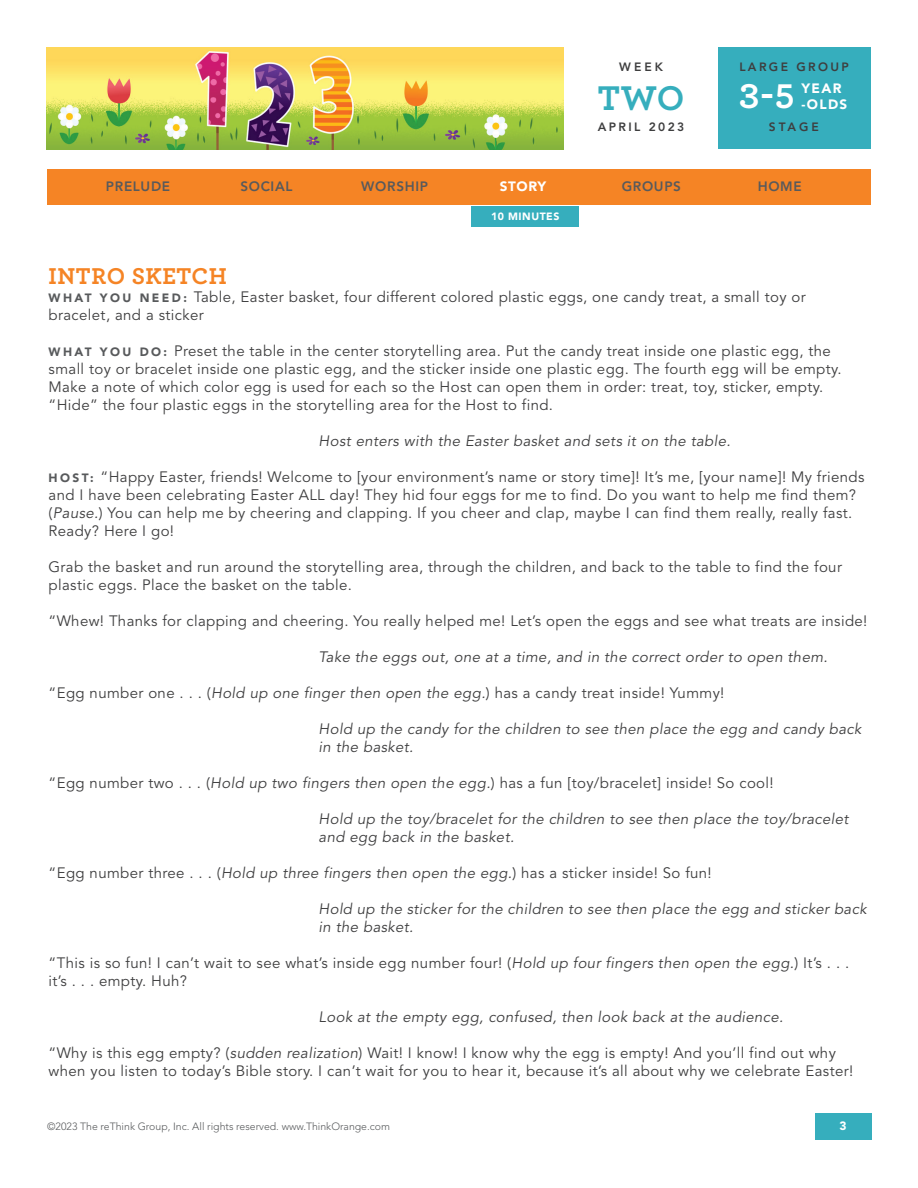
<style>
.page{position:relative;width:918px;height:1188px;background:#fff}
.page>*{position:absolute;margin:0;border:0;box-sizing:border-box;transform-origin:0 0}
.t1{font:700 36px "Archer Pro";color:#36aebd}
.t2{font:700 36px "Archer Pro";color:#fff}
.t3{font:700 24px "Archer Pro";letter-spacing:.025em;color:#f58425}
.t4{font:15px/18px "Avenir LT Std";letter-spacing:.025em;color:#3e3e3f}
.t5{font:italic 15px/18px "Avenir LT Std";letter-spacing:.025em;color:#3e3e3f}
.t6{font:800 13.5px "Avenir LT Std";letter-spacing:.05em;color:#585a5c}
.t7{font:900 13.5px/16.2px "Avenir LT Std";letter-spacing:.1em;color:#fff}
.t8{font:800 12px "Avenir LT Std";letter-spacing:.2em;color:#3e3e3f}
.t9{font:900 12px "Avenir LT Std";color:#fff}
.t10{font:300 10.5px "Avenir LT Std";color:#585a5c}
.t11{font:900 10.5px "Avenir LT Std";letter-spacing:.05em;color:#fff}
.s1{font-weight:900;font-size:12px;color:#585a5c}
.s2{font-style:italic}
</style>
<div class="page">
<img style="left:46px;top:47px;width:518px;height:102px">
<div style="left:717px;top:47px;width:154px;height:102px;background:#36aebd"></div>
<div style="left:471px;top:206px;width:108px;height:20px;background:#36aebd"></div>
<div style="left:47px;top:170px;width:824px;height:36px;background:#f58425"></div>
<div style="left:815px;top:1113px;width:57px;height:27px;background:#36aebd"></div>
<p class="t8" style="left:619px;top:59px;width:45px">WEEK</p>
<h1 class="t1" style="left:598px;top:69px;width:88px">TWO</h1>
<p class="t8" style="left:598px;top:120px;width:88px">APRIL 2023</p>
<p class="t8" style="left:739px;top:59px;width:111px">LARGE GROUP</p>
<h1 class="t2" style="left:739px;top:68px;width:57px">3-5</h1>
<p class="t7" style="left:802px;top:80px;width:47px">YEAR -OLDS</p>
<p class="t8" style="left:769px;top:120px;width:52px">STAGE</p>
<p class="t6" style="left:106px;top:178px;width:66px">PRELUDE</p>
<p class="t6" style="left:240px;top:178px;width:54px">SOCIAL</p>
<p class="t6" style="left:361px;top:178px;width:68px">WORSHIP</p>
<p class="t7" style="left:500px;top:178px;width:48px">STORY</p>
<p class="t6" style="left:622px;top:178px;width:61px">GROUPS</p>
<p class="t6" style="left:758px;top:178px;width:46px">HOME</p>
<p class="t11" style="left:491px;top:210px;width:70px">10 MINUTES</p>
<h2 class="t3" style="left:49px;top:257px;width:180px">INTRO SKETCH</h2>
<p class="t4" style="left:49px;top:288px;width:759px"><span class="s1">W H AT Y O U N E E D :</span> Table, Easter basket, four different colored plastic eggs, one candy treat, a small toy or bracelet, and a sticker</p>
<p class="t4" style="left:49px;top:342px;width:794px"><span class="s1">W H AT Y O U D O :</span> Preset the table in the center storytelling area. Put the candy treat inside one plastic egg, the small toy or bracelet inside one plastic egg, and the sticker inside one plastic egg. The fourth egg will be empty.<br>Make a note of which color egg is used for each so the Host can open them in order: treat, toy, sticker, empty. “Hide” the four plastic eggs in the storytelling area for the Host to find.</p>
<p class="t5" style="left:319px;top:432px;width:414px">Host enters with the Easter basket and sets it on the table.</p>
<p class="t4" style="left:49px;top:468px;width:817px"><span class="s1">H O S T:</span> “Happy Easter, friends! Welcome to [your environment’s name or story time]! It’s me, [your name]! My friends and I have been celebrating Easter ALL day! They hid four eggs for me to find. Do you want to help me find them? (<span class="s2">Pause.</span>) You can help me by cheering and clapping. If you cheer and clap, maybe I can find them really, really fast.<br>Ready? Here I go!</p>
<p class="t4" style="left:49px;top:558px;width:795px">Grab the basket and run around the storytelling area, through the children, and back to the table to find the four plastic eggs. Place the basket on the table.</p>
<p class="t4" style="left:49px;top:612px;width:820px">“Whew! Thanks for clapping and cheering. You really helped me! Let’s open the eggs and see what treats are inside!</p>
<p class="t5" style="left:319px;top:648px;width:511px">Take the eggs out, one at a time, and in the correct order to open them.</p>
<p class="t4" style="left:49px;top:684px;width:677px">“Egg number one . . . (<span class="s2">Hold up one finger then open the egg.</span>) has a candy treat inside! Yummy!</p>
<p class="t5" style="left:319px;top:720px;width:544px">Hold up the candy for the children to see then place the egg and candy back in the basket.</p>
<p class="t4" style="left:49px;top:774px;width:727px">“Egg number two . . . (<span class="s2">Hold up two fingers then open the egg.</span>) has a fun [toy/bracelet] inside! So cool!</p>
<p class="t5" style="left:319px;top:810px;width:531px">Hold up the toy/bracelet for the children to see then place the toy/bracelet and egg back in the basket.</p>
<p class="t4" style="left:49px;top:864px;width:665px">“Egg number three . . . (<span class="s2">Hold up three fingers then open the egg.</span>) has a sticker inside! So fun!</p>
<p class="t5" style="left:319px;top:900px;width:550px">Hold up the sticker for the children to see then place the egg and sticker back in the basket.</p>
<p class="t4" style="left:49px;top:954px;width:802px">“This is so fun! I can’t wait to see what’s inside egg number four! (<span class="s2">Hold up four fingers then open the egg.</span>) It’s . . . it’s . . . empty. Huh?</p>
<p class="t5" style="left:319px;top:1008px;width:466px">Look at the empty egg, confused, then look back at the audience.</p>
<p class="t4" style="left:49px;top:1044px;width:806px">“Why is this egg empty? (<span class="s2">sudden realization</span>) Wait! I know! I know why the egg is empty! And you’ll find out why when you listen to today’s Bible story. I can’t wait for you to hear it, because it’s all about why we celebrate Easter!</p>
<p class="t10" style="left:47px;top:1120px;width:344px">©2023 The reThink Group, Inc. All rights reserved. www.ThinkOrange.com</p>
<p class="t9" style="left:840px;top:1118px;width:9px">3</p>
</div>
